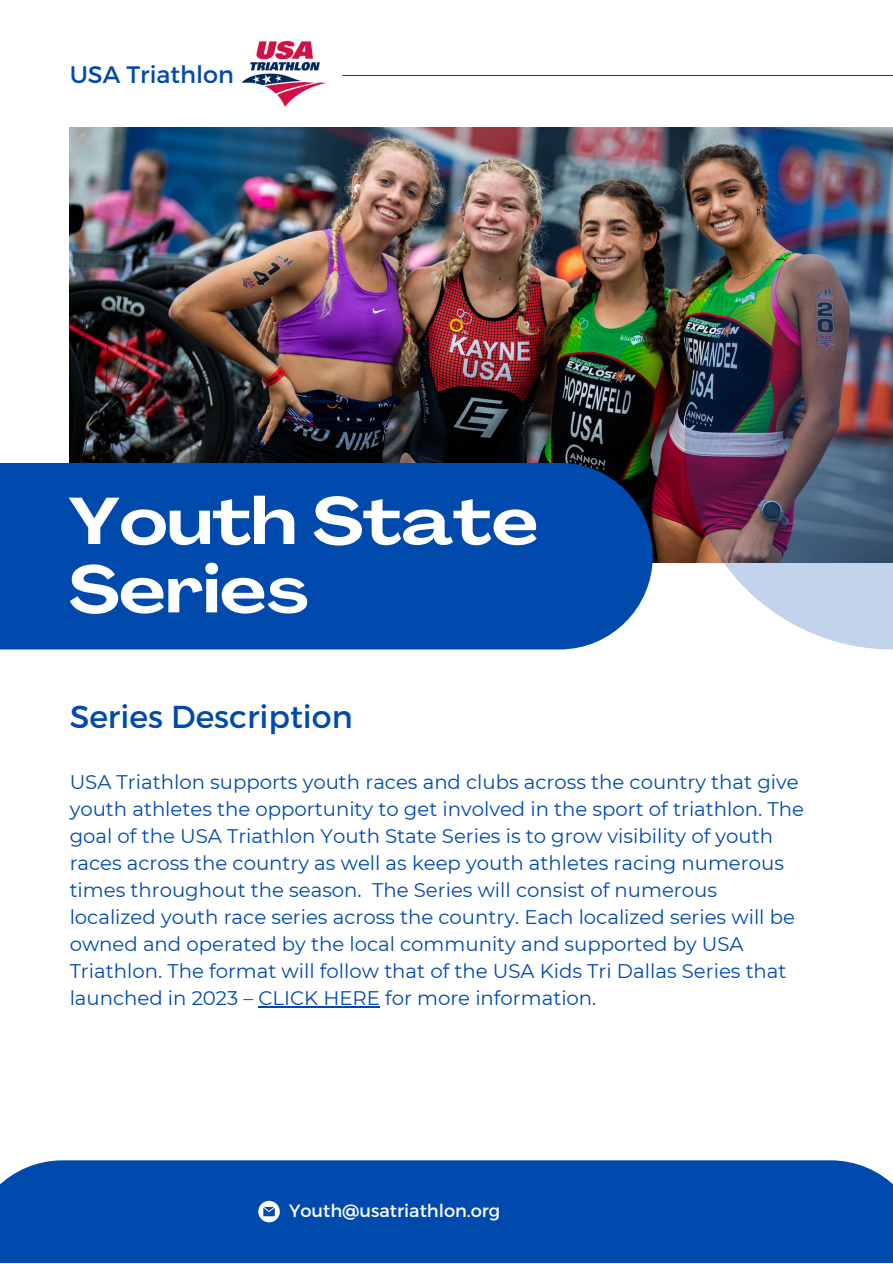
<style>
.page{position:relative;width:893px;height:1264px;background:#fff}
.page>*{position:absolute;margin:0;border:0;box-sizing:border-box;transform-origin:0 0}
.t1{font:700 expanded 65.1px/68.2px "Agrandir";color:#fff}
.t2{font:31.65px "Montserrat";color:#004aad}
.t3{font:23.85px "Montserrat";color:#004aad}
.t4{font:19.65px/27px "Montserrat";color:#004aad}
.t5{font:17.85px "Montserrat";color:#fff}
</style>
<div class="page">
<img style="left:70px;top:128px;width:822px;height:435px">
<div style="left:0;top:1160px;width:892px;height:102px;background:#004aad"></div>
<svg style="left:258px;top:1200px;width:22px;height:22px"></svg>
<div style="left:0;top:463px;width:652px;height:186px;background:#004aad"></div>
<img style="left:684px;top:233px;width:208px;height:416px">
<hr style="left:342px;top:75px;width:550px;height:1px;background:#004aad">
<img style="left:242px;top:40px;width:84px;height:67px">
<hr style="left:258px;top:1006px;width:122px;height:1px;background:#004aad">
<p class="t3" style="left:70px;top:59px;width:166px">USA Triathlon</p>
<p class="t1" style="left:69px;top:493px;width:471px">Youth State<br>Series</p>
<p class="t2" style="left:70px;top:696px;width:284px">Series Description</p>
<p class="t4" style="left:70px;top:768px;width:735px">USA Triathlon supports youth races and clubs across the country that give youth athletes the opportunity to get involved in the sport of triathlon. The goal of the USA Triathlon Youth State Series is to grow visibility of youth races across the country as well as keep youth athletes racing numerous times throughout the season. The Series will consist of numerous localized youth race series across the country. Each localized series will be owned and operated by the local community and supported by USA Triathlon. The format will follow that of the USA Kids Tri Dallas Series that launched in 2023 – CLICK HERE for more information.</p>
<p class="t5" style="left:289px;top:1199px;width:213px">Youth@usatriathlon.org</p>
</div>
